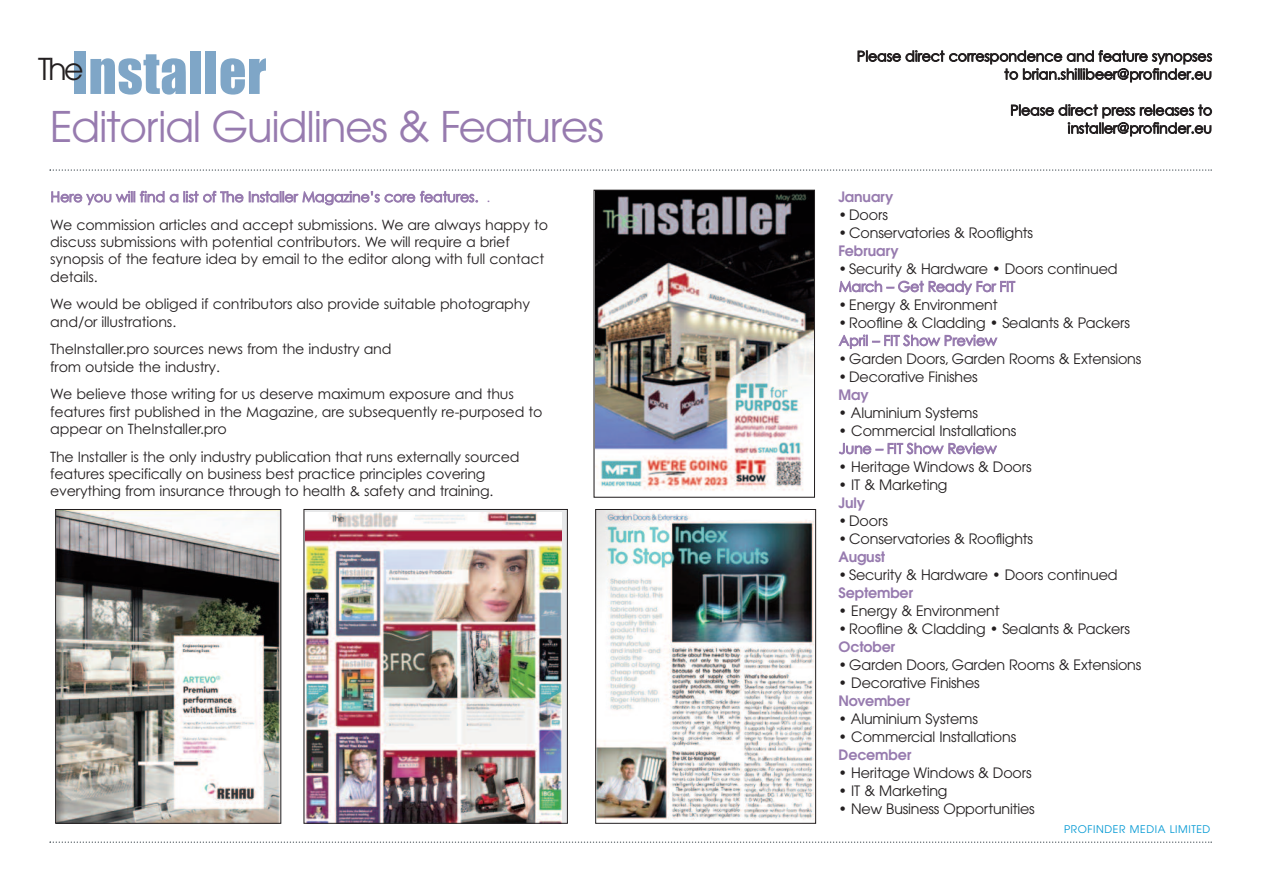
<style>
.page{position:relative;width:1263px;height:893px;background:#fff}
.page>*{position:absolute;margin:0;border:0;box-sizing:border-box;transform-origin:0 0}
.t1{font:54px "Impact";letter-spacing:.01em;color:#7fa6c7}
.t2{font:42px "Avant Garde";letter-spacing:-.03em;color:#977baf}
.t3{font:30px "Avant Garde";color:#231f20}
.t4{font:14.25px/17.2px "Century Gothic";letter-spacing:-.01em;color:#231f20}
.t5{font:14.25px "Avant Garde";letter-spacing:-.01em;color:#231f20}
.t6{font:14.25px "Century Gothic";letter-spacing:-.015em;color:#977baf}
.t7{font:600 14.25px "Avant Garde";letter-spacing:-.01em;color:#977baf}
.t8{font:10.5px "Avant Garde";letter-spacing:.055em;color:#0098d3}
</style>
<div class="page">
<svg style="left:50px;top:169px;width:1162px;height:2px"></svg>
<svg style="left:50px;top:841px;width:1162px;height:2px"></svg>
<img style="left:58px;top:511px;width:221px;height:310px">
<div style="left:56px;top:509px;width:225px;height:314px;border:1px solid #231f20"></div>
<img style="left:598px;top:511px;width:216px;height:309px">
<div style="left:596px;top:509px;width:220px;height:314px;border:1px solid #231f20"></div>
<div style="left:304px;top:509px;width:263px;height:314px;background:linear-gradient(to right,#e7e8e9,#e7e8e9)"></div>
<img style="left:306px;top:513px;width:255px;height:308px">
<div style="left:304px;top:509px;width:263px;height:314px;border:1px solid #231f20"></div>
<img style="left:596px;top:192px;width:217px;height:299px">
<div style="left:594px;top:190px;width:221px;height:308px;border:1px solid #231f20"></div>
<h1 class="t1" style="left:72px;top:44px;width:196px">Installer</h1>
<h2 class="t2" style="left:50px;top:111px;width:555px">Editorial Guidlines &amp; Features</h2>
<h3 class="t3" style="left:38px;top:58px;width:47px">The</h3>
<p class="t6" style="left:50px;top:192px;width:441px">Here you will find a list of The Installer Magazine’s core features. .</p>
<p class="t4" style="left:50px;top:217px;width:499px">We commission articles and accept submissions. We are always happy to discuss submissions with potential contributors. We will require a brief synopsis of the feature idea by email to the editor along with full contact details.</p>
<p class="t4" style="left:50px;top:297px;width:481px">We would be obliged if contributors also provide suitable photography and/or illustrations.</p>
<p class="t4" style="left:50px;top:342px;width:343px">TheInstaller.pro sources news from the industry and from outside the industry.</p>
<p class="t4" style="left:50px;top:387px;width:494px">We believe those writing for us deserve maximum exposure and thus features first published in the Magazine, are subsequently re-purposed to appear on TheInstaller.pro</p>
<p class="t4" style="left:50px;top:449px;width:471px">The Installer is the only industry publication that runs externally sourced features specifically on business best practice principles covering everything from insurance through to health &amp; safety and training.</p>
<p class="t4" style="left:857px;top:49px;width:357px;line-height:18px;text-align:right">Please direct correspondence and feature synopses to brian.shillibeer@profinder.eu</p>
<p class="t4" style="left:1010px;top:103px;width:204px;line-height:18px;text-align:right">Please direct press releases to installer@profinder.eu</p>
<p class="t7" style="left:838px;top:191px;width:56px">January</p>
<p class="t5" style="left:838px;top:209px;width:51px">•Doors</p>
<p class="t5" style="left:838px;top:227px;width:196px">• Conservatories &amp; Rooflights</p>
<p class="t7" style="left:838px;top:245px;width:62px">February</p>
<p class="t5" style="left:838px;top:263px;width:280px">•Security &amp; Hardware • Doors continued</p>
<p class="t6" style="left:839px;top:281px;width:178px">March – Get Ready For FIT</p>
<p class="t5" style="left:838px;top:299px;width:160px">•Energy &amp; Environment</p>
<p class="t5" style="left:838px;top:317px;width:293px">•Roofline &amp; Cladding • Sealants &amp; Packers</p>
<p class="t6" style="left:839px;top:335px;width:160px">April – FIT Show Preview</p>
<p class="t5" style="left:838px;top:353px;width:304px">•Garden Doors, Garden Rooms &amp; Extensions</p>
<p class="t5" style="left:838px;top:371px;width:141px">•Decorative Finishes</p>
<p class="t7" style="left:838px;top:389px;width:32px">May</p>
<p class="t5" style="left:838px;top:407px;width:141px">• Aluminium Systems</p>
<p class="t5" style="left:838px;top:425px;width:179px">• Commercial Installations</p>
<p class="t6" style="left:839px;top:443px;width:159px">June – FIT Show Review</p>
<p class="t5" style="left:838px;top:461px;width:195px">• Heritage Windows &amp; Doors</p>
<p class="t5" style="left:838px;top:479px;width:110px">• IT &amp; Marketing</p>
<p class="t7" style="left:838px;top:497px;width:28px">July</p>
<p class="t5" style="left:838px;top:515px;width:51px">•Doors</p>
<p class="t5" style="left:838px;top:533px;width:196px">• Conservatories &amp; Rooflights</p>
<p class="t7" style="left:838px;top:551px;width:48px">August</p>
<p class="t5" style="left:838px;top:569px;width:280px">•Security &amp; Hardware • Doors continued</p>
<p class="t7" style="left:838px;top:587px;width:76px">September</p>
<p class="t5" style="left:838px;top:605px;width:162px">• Energy &amp; Environment</p>
<p class="t5" style="left:838px;top:623px;width:293px">•Roofline &amp; Cladding • Sealants &amp; Packers</p>
<p class="t7" style="left:838px;top:641px;width:58px">October</p>
<p class="t5" style="left:838px;top:659px;width:304px">•Garden Doors, Garden Rooms &amp; Extensions</p>
<p class="t5" style="left:838px;top:677px;width:143px">• Decorative Finishes</p>
<p class="t7" style="left:838px;top:695px;width:73px">November</p>
<p class="t5" style="left:838px;top:713px;width:141px">• Aluminium Systems</p>
<p class="t5" style="left:838px;top:731px;width:179px">• Commercial Installations</p>
<p class="t7" style="left:838px;top:749px;width:74px">December</p>
<p class="t5" style="left:838px;top:767px;width:195px">• Heritage Windows &amp; Doors</p>
<p class="t5" style="left:838px;top:785px;width:110px">• IT &amp; Marketing</p>
<p class="t5" style="left:838px;top:803px;width:198px">• New Business Opportunities</p>
<p class="t8" style="left:1064px;top:825px;width:148px">PROFINDER MEDIA LIMITED</p>
</div>
